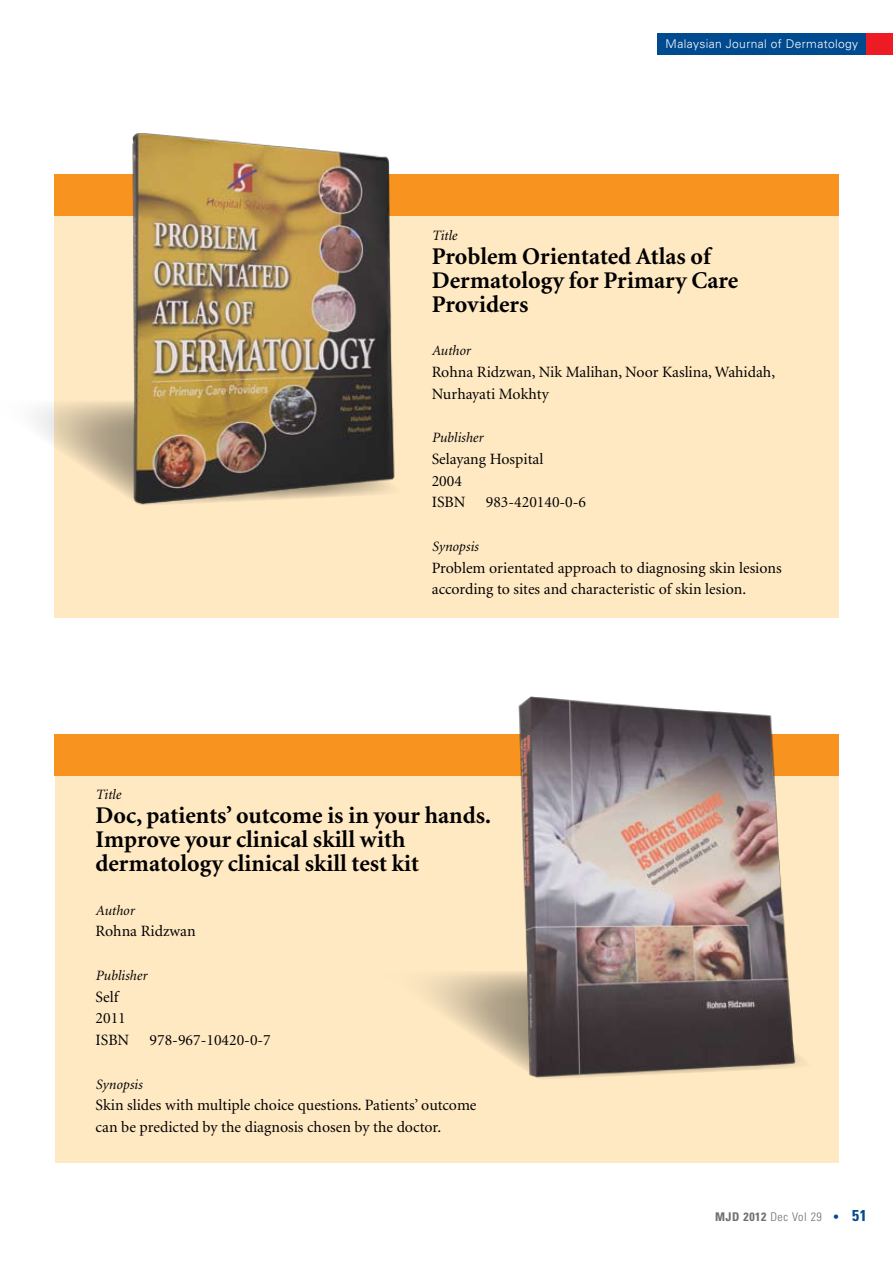
<style>
.page{position:relative;width:893px;height:1263px;background:#fff}
.page>*{position:absolute;margin:0;border:0;box-sizing:border-box;transform-origin:0 0}
.t1{font:700 24px/24px "Minion";color:#000}
.t2{font:15.75px/21.8px "Minion";color:#000}
.t3{font:italic 14.25px "Minion";color:#000}
.t4{font:300 12px "Univers";letter-spacing:.03em;color:#fff}
.t5{font:300 condensed 12px "Univers";letter-spacing:.05em;color:#6d6f71}
.s1{font-weight:700}
.s2{color:#004a8f}
.s3{font-weight:700;font-size:15.75px;color:#004a8f}
</style>
<div class="page">
<div style="left:657px;top:33px;width:209px;height:21px;background:#004a8f"></div>
<div style="left:866px;top:33px;width:27px;height:21px;background:#ed1c24"></div>
<div style="left:54px;top:207px;width:785px;height:411px;background:#ffe9c3"></div>
<div style="left:56px;top:767px;width:783px;height:395px;background:#ffe9c3"></div>
<div style="left:54px;top:174px;width:785px;height:42px;background:#f7931e"></div>
<div style="left:54px;top:734px;width:785px;height:41px;background:#f7931e"></div>
<svg style="left:35px;top:402px;width:82px;height:87px"></svg>
<svg style="left:427px;top:972px;width:75px;height:82px"></svg>
<img style="left:502px;top:696px;width:303px;height:383px">
<img style="left:117px;top:133px;width:278px;height:372px">
<p class="t4" style="left:666px;top:36px;width:194px">Malaysian Journal of Dermatology</p>
<p class="t3" style="left:432px;top:228px;width:27px">Title</p>
<h1 class="t1" style="left:432px;top:245px;width:308px">Problem Orientated Atlas of<br>Dermatology for Primary Care<br>Providers</h1>
<p class="t3" style="left:432px;top:344px;width:40px">Author</p>
<p class="t2" style="left:432px;top:362px;width:345px">Rohna Ridzwan, Nik Malihan, Noor Kaslina, Wahidah,<br>Nurhayati Mokhty</p>
<p class="t3" style="left:432px;top:431px;width:53px">Publisher</p>
<p class="t2" style="left:432px;top:449px;width:113px">Selayang Hospital<br>2004<br>ISBN</p>
<p class="t2" style="left:486px;top:492px;width:102px">983-420140-0-6</p>
<p class="t3" style="left:432px;top:539px;width:48px">Synopsis</p>
<p class="t2" style="left:432px;top:557px;width:351px">Problem orientated approach to diagnosing skin lesions according to sites and characteristic of skin lesion.</p>
<p class="t3" style="left:96px;top:787px;width:27px">Title</p>
<h1 class="t1" style="left:96px;top:804px;width:397px">Doc, patients’ outcome is in your hands.<br>Improve your clinical skill with dermatology clinical skill test kit</h1>
<p class="t3" style="left:96px;top:903px;width:40px">Author</p>
<p class="t2" style="left:96px;top:921px;width:102px">Rohna Ridzwan</p>
<p class="t3" style="left:96px;top:968px;width:53px">Publisher</p>
<p class="t2" style="left:96px;top:986px;width:35px">Self<br>2011<br>ISBN</p>
<p class="t2" style="left:150px;top:1030px;width:123px">978-967-10420-0-7</p>
<p class="t3" style="left:96px;top:1077px;width:48px">Synopsis</p>
<p class="t2" style="left:96px;top:1095px;width:382px">Skin slides with multiple choice questions. Patients’ outcome can be predicted by the diagnosis chosen by the doctor.</p>
<p class="t5" style="left:715px;top:1210px;width:153px"><span class="s1">MJD 2012</span> Dec Vol 29 <span class="s2">•</span> <span class="s3">51</span></p>
</div>
